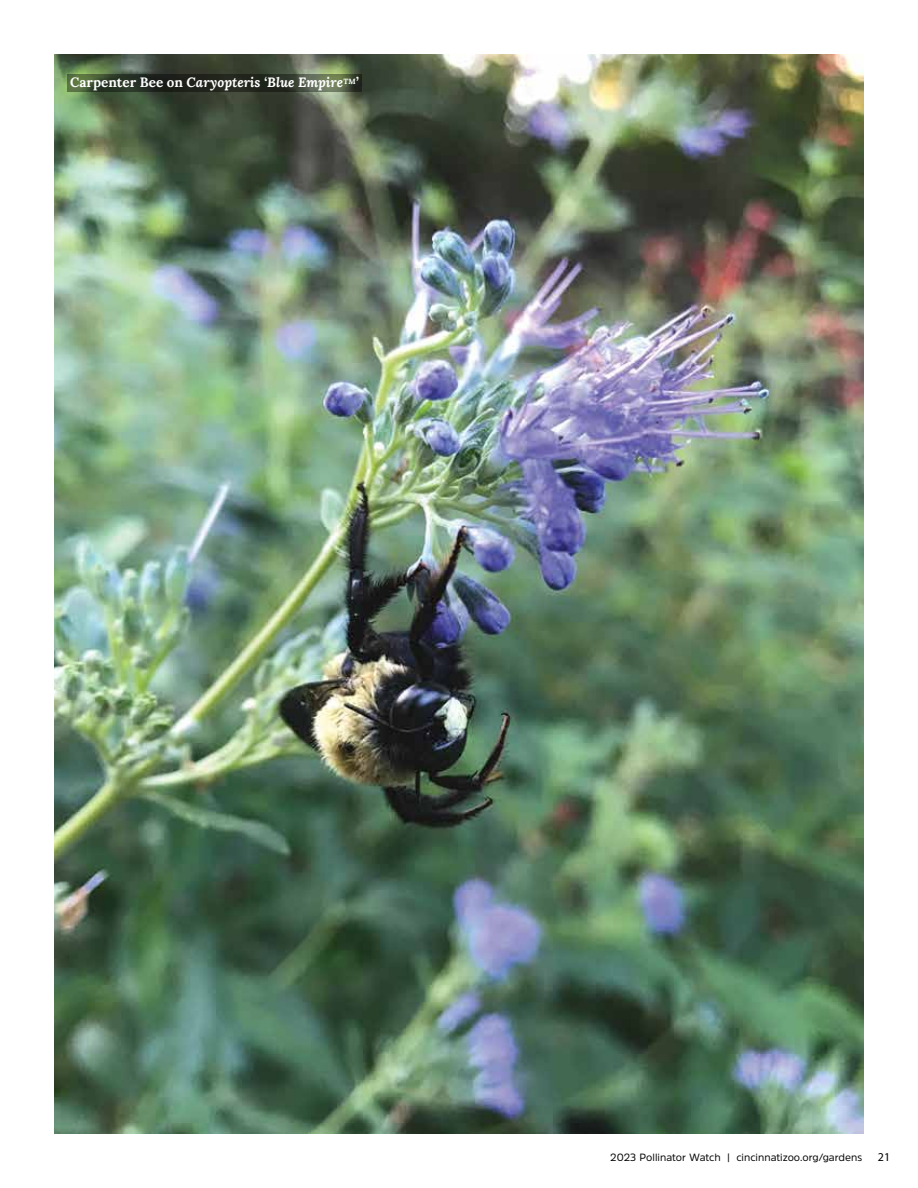
<style>
.page{position:relative;width:918px;height:1188px;background:#fff}
.page>*{position:absolute;margin:0;border:0;box-sizing:border-box;transform-origin:0 0}
.t1{font:italic 700 13.5px "Lora";color:#fff}
.t2{font:12px "Myriad Pro";color:#000}
.t3{font:10.5px "Amsi Pro";color:#000}
.s1{font-style:normal}
</style>
<div class="page">
<img style="left:54px;top:54px;width:810px;height:1080px">
<svg style="left:68px;top:74px;width:294px;height:17px"></svg>
<p class="t1" style="left:70px;top:73px;width:290px"><span class="s1">Carpenter Bee on</span> Caryopteris ‘Blue Empire<sup>TM</sup>’</p>
<p class="t3" style="left:610px;top:1150px;width:253px">2023 Pollinator Watch | cincinnatizoo.org/gardens</p>
<p class="t2" style="left:878px;top:1150px;width:14px">21</p>
</div>
